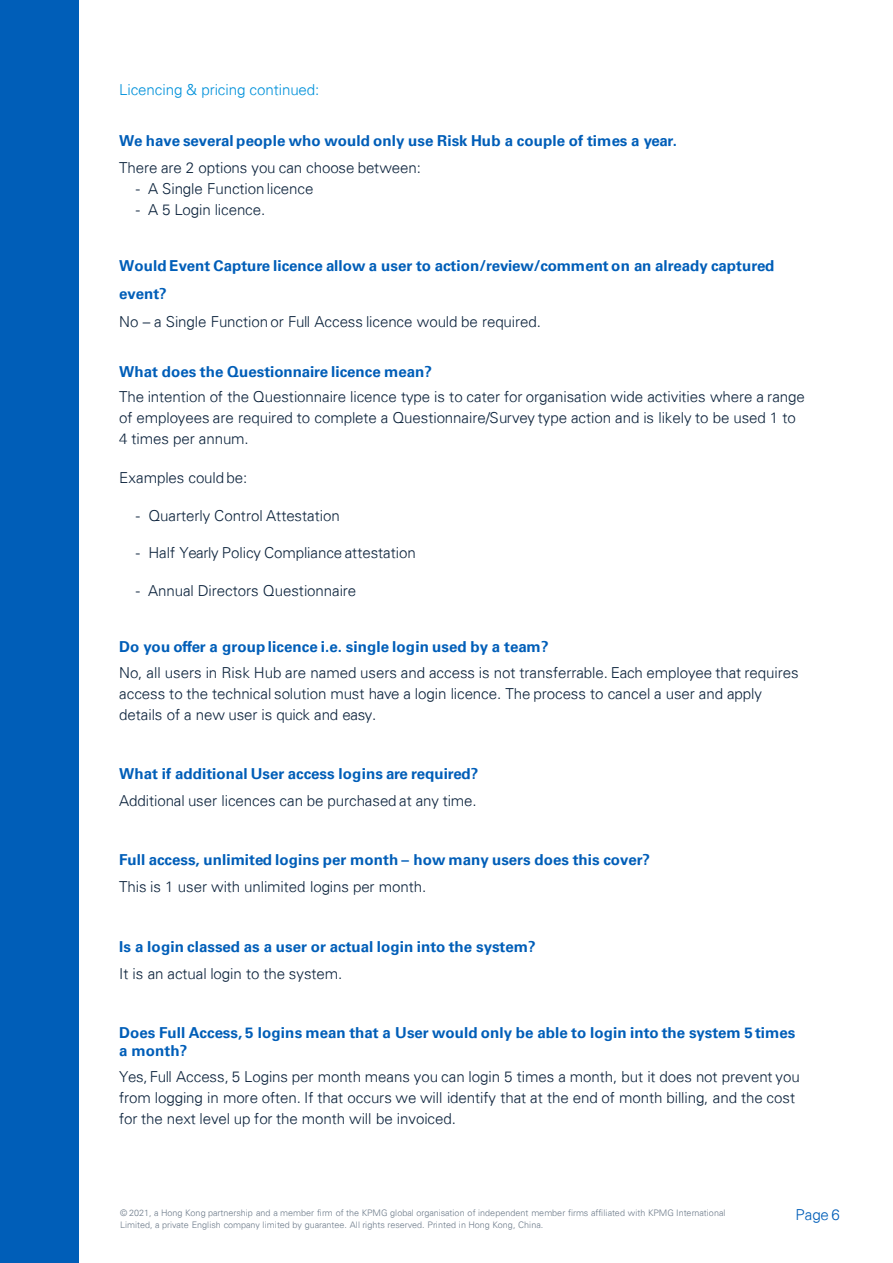
<style>
.page{position:relative;width:893px;height:1263px;background:#fff}
.page>*{position:absolute;margin:0;border:0;box-sizing:border-box;transform-origin:0 0}
.t1{font:300 15.15px/21px "Univers 45";letter-spacing:-.01em;color:#0c233c}
.t2{font:700 15.15px/28.5px "Univers 65";color:#005eb8}
.t3{font:300 15.15px "Univers 45";letter-spacing:-.01em;color:#0091da}
.t4{font:300 15.15px "Univers 45";color:#005eb8}
.t5{font:300 9px "Univers 45";letter-spacing:.005em;color:#6d7b8a}
.s1{font-family:"Universfor KPMG"}
</style>
<div class="page">
<div style="left:0;top:0;width:78px;height:1263px;background:#005eb8"></div>
<p class="t3" style="left:119px;top:80px;width:202px">Licencing &amp; pricing continued:</p>
<p class="t2" style="left:119px;top:127px;width:559px">We have several people who would only use Risk Hub a couple of times a year.</p>
<p class="t1" style="left:119px;top:157px;width:303px">There are 2 options you can choose between:</p>
<p class="t1" style="left:136px;top:178px;width:179px">- A Single Function licence</p>
<p class="t1" style="left:136px;top:199px;width:131px">- A 5 Login licence.</p>
<p class="t2" style="left:119px;top:251px;width:656px">Would Event Capture licence allow a user to action/review/comment on an already captured event?</p>
<p class="t1" style="left:119px;top:311px;width:423px">No – a Single Function or Full Access licence would be required.</p>
<p class="t2" style="left:119px;top:357px;width:314px">What does the Questionnaire licence mean?</p>
<p class="t1" style="left:119px;top:386px;width:687px">The intention of the Questionnaire licence type is to cater for organisation wide activities where a range of employees are required to complete a Questionnaire/Survey type action and is likely to be used 1 to<br>4 times per annum.</p>
<p class="t1" style="left:119px;top:468px;width:130px">Examples could be:</p>
<p class="t1" style="left:136px;top:505px;width:205px">- Quarterly Control Attestation</p>
<p class="t1" style="left:136px;top:542px;width:281px">- Half Yearly Policy Compliance attestation</p>
<p class="t1" style="left:136px;top:580px;width:222px">- Annual Directors Questionnaire</p>
<p class="t2" style="left:119px;top:632px;width:431px">Do you offer a group licence i.e. single login used by a team?</p>
<p class="t1" style="left:119px;top:662px;width:680px">No, all users in Risk Hub are named users and access is not transferrable. Each employee that requires access to the technical solution must have a login licence. The process to cancel a user and apply details of a new user is quick and easy.</p>
<p class="t2" style="left:119px;top:759px;width:360px">What if additional User access logins are required?</p>
<p class="t1" style="left:119px;top:790px;width:359px">Additional user licences can be purchased at any time.</p>
<p class="t2" style="left:119px;top:846px;width:532px">Full access, unlimited logins per month – how many users does this cover?</p>
<p class="t1" style="left:119px;top:876px;width:308px">This is 1 user with unlimited logins per month.</p>
<p class="t2" style="left:119px;top:932px;width:418px">Is a login classed as a user or actual login into the system?</p>
<p class="t1" style="left:119px;top:963px;width:225px">It is an actual login to the system.</p>
<p class="t2" style="left:119px;top:1024px;width:677px;line-height:18px">Does Full Access, 5 logins mean that a User would only be able to login into the system 5times a month?</p>
<p class="t1" style="left:119px;top:1066px;width:682px">Yes, Full Access, 5 Logins per month means you can login 5 times a month, but it does not prevent you from logging in more often. If that occurs we will identify that at the end of month billing, and the cost for the next level up for the month will be invoiced.</p>
<p class="t5" style="left:120px;top:1207px;width:606px"><span class="s1">©</span> 2021, a Hong Kong partnership and a member firm of the KPMG global organisation of independent member firms affiliated with KPMG International</p>
<p class="t4" style="left:795px;top:1205px;width:46px">Page 6</p>
<p class="t5" style="left:120px;top:1219px;width:424px">Limited, a private English company limited by guarantee. All rights reserved. Printed in Hong Kong, China.</p>
</div>
